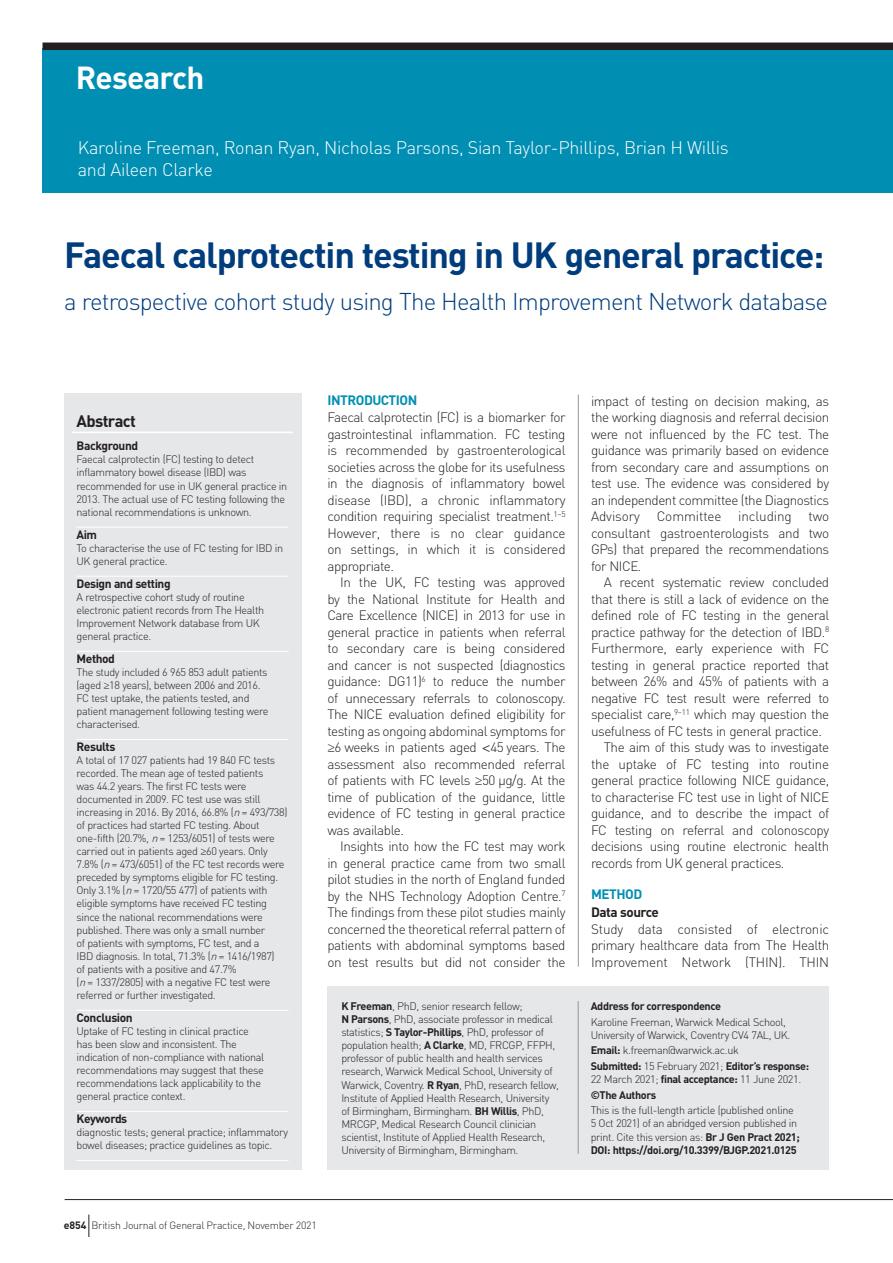
<style>
.page{position:relative;width:893px;height:1263px;background:#fff}
.page>*{position:absolute;margin:0;border:0;box-sizing:border-box;transform-origin:0 0}
.t1{font:700 36px "DIN";letter-spacing:-.035em;color:#013d7d}
.t2{font:700 31.5px "DIN";letter-spacing:-.025em;color:#fff}
.t3{font:300 24px "DIN";letter-spacing:-.035em;color:#013d7d}
.t4{font:300 18px/21px "DIN";letter-spacing:-.015em;color:#fff}
.t5{font:700 16.5px "DIN";letter-spacing:-.035em;color:#231f20}
.t6{font:300 13.5px/16.5px "DIN";letter-spacing:-.035em;color:#231f20;text-align:justify}
.t7{font:700 13.5px "DIN";letter-spacing:-.035em;color:#008fb3}
.t8{font:700 13.5px "DIN";letter-spacing:-.035em;color:#231f20}
.t9{font:700 12px "DIN";letter-spacing:-.035em;color:#231f20}
.t10{font:300 10.8px/13px "DIN";letter-spacing:-.035em;color:#231f20}
.t11{font:700 10.8px/15.5px "DIN";letter-spacing:-.035em;color:#231f20}
.t12{font:300 10.5px "DIN";letter-spacing:-.025em;color:#231f20}
.s1{font-family:"Helvetica"}
.s2{font-style:italic}
.s3{font-weight:700}
.s4{font-weight:300}
</style>
<div class="page">
<div style="left:43px;top:48px;width:850px;height:144px;background:#008fb3"></div>
<div style="left:43px;top:43px;width:850px;height:7px;background:#231f20"></div>
<hr style="left:578px;top:395px;width:1px;height:572px;background:#939598">
<div style="left:64px;top:393px;width:237px;height:776px;background:#e6e7e9"></div>
<hr style="left:72px;top:432px;width:221px;height:1px;background:#fff">
<hr style="left:77px;top:527px;width:212px;height:1px;background:#fff">
<hr style="left:77px;top:576px;width:212px;height:1px;background:#fff">
<hr style="left:77px;top:651px;width:212px;height:1px;background:#fff">
<hr style="left:77px;top:739px;width:212px;height:1px;background:#fff">
<hr style="left:77px;top:1010px;width:212px;height:1px;background:#fff">
<hr style="left:77px;top:1111px;width:212px;height:1px;background:#fff">
<hr style="left:77px;top:1160px;width:212px;height:1px;background:#fff">
<div style="left:327px;top:985px;width:502px;height:184px;background:#e6e7e9"></div>
<hr style="left:578px;top:1001px;width:1px;height:153px;background:#939598">
<svg style="left:88px;top:1214px;width:1px;height:23px"></svg>
<hr style="left:65px;top:1199px;width:828px;height:1px;background:#231f20">
<h2 class="t2" style="left:76px;top:57px;width:130px">Research</h2>
<h3 class="t4" style="left:78px;top:137px;width:652px">Karoline Freeman, Ronan Ryan, Nicholas Parsons, Sian Taylor-Phillips, Brian H Willis and Aileen Clarke</h3>
<h1 class="t1" style="left:64px;top:231px;width:761px">Faecal calprotectin testing in UK general practice:</h1>
<h3 class="t3" style="left:64px;top:287px;width:765px">a retrospective cohort study using The Health Improvement Network database</h3>
<h3 class="t5" style="left:77px;top:411px;width:61px">Abstract</h3>
<p class="t9" style="left:77px;top:438px;width:63px">Background</p>
<p class="t10" style="left:77px;top:453px;width:212px">Faecal calprotectin (FC) testing to detect inflammatory bowel disease (IBD) was recommended for use in UK general practice in 2013. The actual use of FC testing following the national recommendations is unknown.</p>
<p class="t9" style="left:77px;top:526px;width:22px">Aim</p>
<p class="t10" style="left:77px;top:541px;width:208px">To characterise the use of FC testing for IBD in<br>UK general practice.</p>
<p class="t9" style="left:77px;top:575px;width:96px">Design and setting</p>
<p class="t10" style="left:77px;top:590px;width:189px">A retrospective cohort study of routine electronic patient records from The Health Improvement Network database from UK general practice.</p>
<p class="t9" style="left:77px;top:650px;width:40px">Method</p>
<p class="t10" style="left:77px;top:665px;width:193px">The study included 6 965 853 adult patients (aged <span class="s1">≥</span>18 years), between 2006 and 2016.<br>FC test uptake, the patients tested, and patient management following testing were characterised.</p>
<p class="t9" style="left:77px;top:739px;width:40px">Results</p>
<p class="t10" style="left:77px;top:753px;width:212px">A total of 17 027 patients had 19 840 FC tests recorded. The mean age of tested patients<br>was 44.2 years. The first FC tests were documented in 2009. FC test use was still increasing in 2016. By 2016, 66.8% (<span class="s2">n</span>= 493/738) of practices had started FC testing. About one-fifth (20.7%, <span class="s2">n</span>= 1253/6051) of tests were carried out in patients aged <span class="s1">≥</span>60 years. Only 7.8% (<span class="s2">n</span>= 473/6051) of the FC test records were preceded by symptoms eligible for FC testing.<br>Only 3.1% (<span class="s2">n</span>= 1720/55 477) of patients with eligible symptoms have received FC testing since the national recommendations were published. There was only a small number<br>of patients with symptoms, FC test, and a<br>IBD diagnosis. In total, 71.3% (<span class="s2">n</span>= 1416/1987)<br>of patients with a positive and 47.7%<br>(<span class="s2">n</span>= 1337/2805) with a negative FC test were referred or further investigated.</p>
<p class="t9" style="left:77px;top:1009px;width:58px">Conclusion</p>
<p class="t10" style="left:77px;top:1024px;width:189px">Uptake of FC testing in clinical practice has been slow and inconsistent. The indication of non-compliance with national recommendations may suggest that these recommendations lack applicability to the general practice context.</p>
<p class="t9" style="left:77px;top:1111px;width:52px">Keywords</p>
<p class="t10" style="left:77px;top:1125px;width:213px">diagnostic tests; general practice; inflammatory bowel diseases; practice guidelines as topic.</p>
<p class="t7" style="left:327px;top:391px;width:91px">INTRODUCTION</p>
<p class="t6" style="left:327px;top:409px;width:240px">Faecal calprotectin (FC) is a biomarker for gastrointestinal inflammation. FC testing is recommended by gastroenterological societies across the globe for its usefulness in the diagnosis of inflammatory bowel disease (IBD), a chronic inflammatory condition requiring specialist treatment.<sup>1–5<br></sup>However, there is no clear guidance on settings, in which it is considered appropriate.</p>
<p class="t6" style="left:327px;top:574px;width:240px;text-indent:13px">In the UK, FC testing was approved by the National Institute for Health and Care Excellence (NICE) in 2013 for use in general practice in patients when referral to secondary care is being considered and cancer is not suspected (diagnostics guidance: DG11)<sup>6</sup> to reduce the number of unnecessary referrals to colonoscopy.<br>The NICE evaluation defined eligibility for testing as ongoing abdominal symptoms for <span class="s1">≥</span>6 weeks in patients aged <span class="s1">&lt;</span>45 years. The assessment also recommended referral of patients with FC levels <span class="s1">≥</span>50 µg/g. At the time of publication of the guidance, little evidence of FC testing in general practice was available.</p>
<p class="t6" style="left:327px;top:838px;width:240px;text-indent:13px">Insights into how the FC test may work in general practice came from two small pilot studies in the north of England funded by the NHS Technology Adoption Centre.<sup>7<br></sup>The findings from these pilot studies mainly concerned the theoretical referral pattern of patients with abdominal symptoms based on test results but did not consider the</p>
<p class="t6" style="left:591px;top:392px;width:240px">impact of testing on decision making, as the working diagnosis and referral decision were not influenced by the FC test. The guidance was primarily based on evidence from secondary care and assumptions on test use. The evidence was considered by an independent committee (the Diagnostics Advisory Committee including two consultant gastroenterologists and two GPs) that prepared the recommendations for NICE.</p>
<p class="t6" style="left:604px;top:574px;width:227px">A recent systematic review concluded</p>
<p class="t6" style="left:591px;top:590px;width:240px">that there is still a lack of evidence on the</p>
<p class="t6" style="left:591px;top:607px;width:240px">defined role of FC testing in the general</p>
<p class="t6" style="left:591px;top:623px;width:240px">practice pathway for the detection of IBD.<sup>8</sup></p>
<p class="t6" style="left:591px;top:640px;width:240px">Furthermore, early experience with FC</p>
<p class="t6" style="left:591px;top:656px;width:240px">testing in general practice reported that</p>
<p class="t6" style="left:591px;top:673px;width:240px">between 26% and 45% of patients with a</p>
<p class="t6" style="left:591px;top:689px;width:240px">negative FC test result were referred to</p>
<p class="t6" style="left:591px;top:706px;width:240px">specialist care,<sup>9–11</sup> which may question the</p>
<p class="t6" style="left:591px;top:722px;width:232px">usefulness of FC tests in general practice.</p>
<p class="t6" style="left:604px;top:739px;width:227px">The aim of this study was to investigate</p>
<p class="t6" style="left:591px;top:755px;width:240px">the uptake of FC testing into routine</p>
<p class="t6" style="left:591px;top:772px;width:240px">general practice following NICE guidance,</p>
<p class="t6" style="left:591px;top:788px;width:240px">to characterise FC test use in light of NICE</p>
<p class="t6" style="left:591px;top:805px;width:240px">guidance, and to describe the impact of</p>
<p class="t6" style="left:591px;top:821px;width:240px">FC testing on referral and colonoscopy</p>
<p class="t6" style="left:591px;top:838px;width:240px">decisions using routine electronic health</p>
<p class="t6" style="left:591px;top:854px;width:195px">records from UK general practices.</p>
<p class="t7" style="left:591px;top:885px;width:53px">METHOD</p>
<p class="t8" style="left:591px;top:903px;width:69px">Data source</p>
<p class="t6" style="left:591px;top:920px;width:240px">Study data consisted of electronic primary healthcare data from The Health Improvement Network (THIN). THIN</p>
<p class="t10" style="left:341px;top:1000px;width:219px"><span class="s3">K Freeman</span>, PhD, senior research fellow;<br><span class="s3">N Parsons</span>, PhD, associate professor in medical statistics; <span class="s3">S Taylor-Phillips</span>, PhD, professor of population health; <span class="s3">A Clarke</span>, MD, FRCGP, FFPH, professor of public health and health services research, Warwick Medical School, University of Warwick, Coventry. <span class="s3">R Ryan</span>, PhD, research fellow, Institute of Applied Health Research, University of Birmingham, Birmingham. <span class="s3">BH Willis</span>, PhD, MRCGP, Medical Research Council clinician scientist, Institute of Applied Health Research, University of Birmingham, Birmingham.</p>
<p class="t11" style="left:591px;top:998px;width:132px">Address for correspondence</p>
<p class="t10" style="left:591px;top:1015px;width:201px">Karoline Freeman, Warwick Medical School,<br>University of Warwick, Coventry CV4 7AL, UK.</p>
<p class="t10" style="left:591px;top:1043px;width:220px;line-height:15.5px"><span class="s3">Email:</span> k.freeman@warwick.ac.uk<br><span class="s3">Submitted:</span> 15 February 2021; <span class="s3">Editor’s response:</span></p>
<p class="t11" style="left:591px;top:1071px;width:212px"><span class="s4">22 March 2021;</span> final acceptance: <span class="s4">11 June 2021. </span>©The Authors</p>
<p class="t10" style="left:591px;top:1103px;width:211px">This is the full-length article (published online 5 Oct 2021) of an abridged version published in print. Cite this version as: <span class="s3">Br J Gen Pract 2021; DOI: https://doi.org/10.3399/BJGP.2021.0125</span></p>
<p class="t12" style="left:64px;top:1219px;width:254px"><span class="s3">e854</span> British Journal of General Practice, November 2021</p>
</div>
